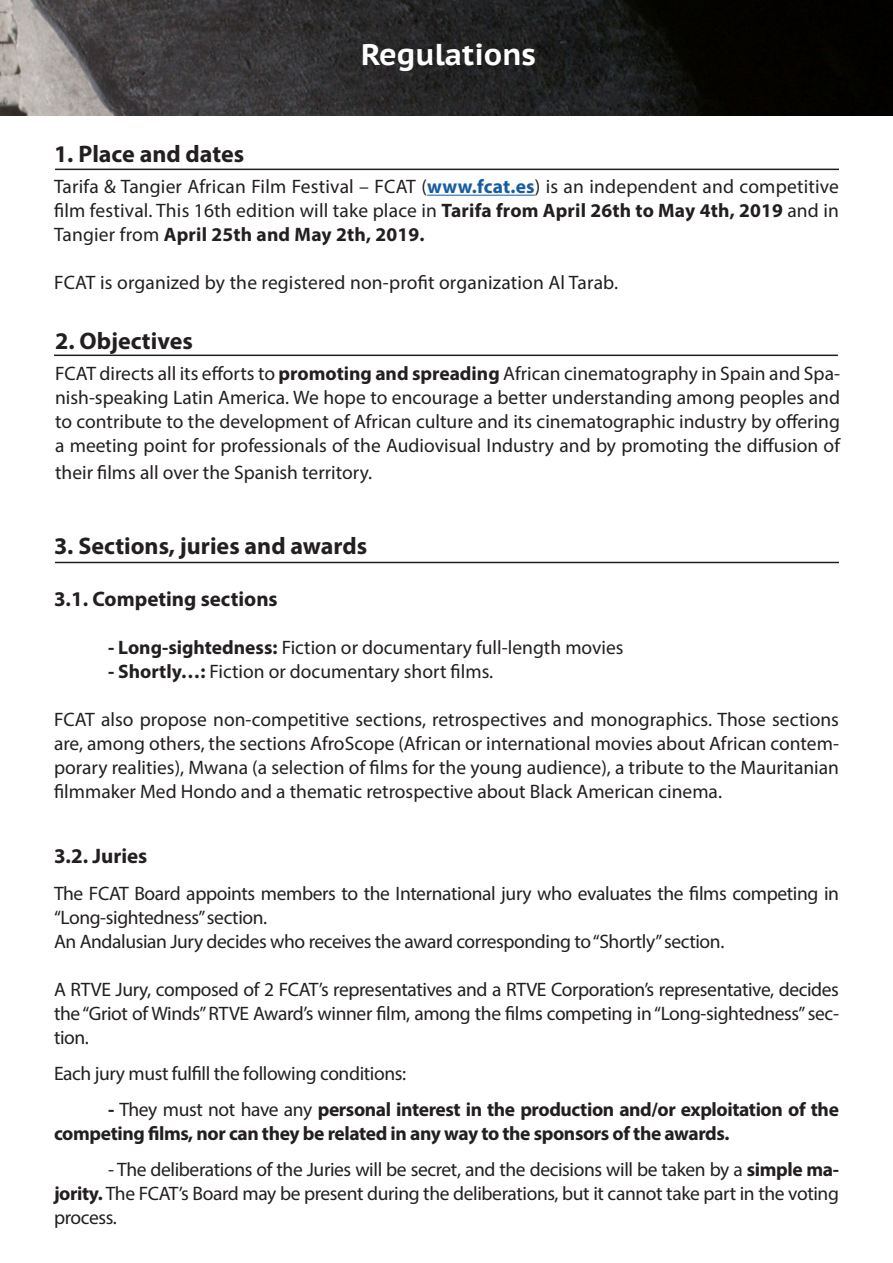
<style>
.page{position:relative;width:893px;height:1263px;background:#fff}
.page>*{position:absolute;margin:0;border:0;box-sizing:border-box;transform-origin:0 0}
.t1{font:700 30px "PT Sans Caption";color:#fff}
.t2{font:700 24px "Myriad Pro";color:#231f20}
.t3{font:700 21px "Myriad Pro";color:#231f20}
.t4{font:19.5px/24px "Myriad Pro";letter-spacing:-.015em;color:#231f20;text-align:justify}
.t5{font:700 19.5px/24px "Myriad Pro";letter-spacing:-.02em;color:#231f20}
.t6{font:19.5px "Myriad Pro";letter-spacing:.01em;color:#231f20}
.s1{font-weight:700;color:#175d9e}
.s2{font-weight:700}
.s3{font-weight:400}
</style>
<div class="page">
<hr style="left:427px;top:195px;width:108px;height:1px;background:#175d9e">
<hr style="left:55px;top:562px;width:784px;height:1px;background:#231f20">
<hr style="left:55px;top:169px;width:784px;height:1px;background:#231f20">
<hr style="left:54px;top:355px;width:784px;height:1px;background:#231f20">
<img style="left:0;top:0;width:893px;height:115px">
<p class="t1" style="left:361px;top:34px;width:176px">Regulations</p>
<p class="t2" style="left:54px;top:138px;width:192px">1. Place and dates</p>
<p class="t4" style="left:54px;top:174px;width:786px">Tarifa &amp; Tangier African Film Festival – FCAT (<span class="s1">www.fcat.es</span>) is an independent and competitive film festival. This 16th edition will take place in <span class="s2">Tarifa from April 26th to May 4th, 2019</span> and in Tangier from <span class="s2">April 25th and May 2th, 2019.</span></p>
<p class="t6" style="left:54px;top:271px;width:566px">FCAT is organized by the registered non-profit organization Al Tarab.</p>
<p class="t2" style="left:55px;top:325px;width:139px">2. Objectives</p>
<p class="t4" style="left:55px;top:361px;width:786px">FCAT directs all its efforts to <span class="s2">promoting and spreading</span> African cinematography in Spain and Spa&shy;nish-speaking Latin America. We hope to encourage a better understanding among peoples and to contribute to the development of African culture and its cinematographic industry by offering a meeting point for professionals of the Audiovisual Industry and by promoting the diffusion of</p>
<p class="t4" style="left:55px;top:460px;width:319px">their films all over the Spanish territory.</p>
<p class="t2" style="left:54px;top:530px;width:315px">3. Sections, juries and awards</p>
<p class="t3" style="left:54px;top:585px;width:225px">3.1. Competing sections</p>
<p class="t4" style="left:108px;top:635px;width:517px"><span class="s2">- Long-sightedness:</span> Fiction or documentary full-length movies</p>
<p class="t4" style="left:108px;top:659px;width:387px"><span class="s2">- Shortly…:</span> Fiction or documentary short films.</p>
<p class="t4" style="left:54px;top:707px;width:786px">FCAT also propose non-competitive sections, retrospectives and monographics. Those sections are, among others, the sections AfroScope (African or international movies about African contem&shy;porary realities), Mwana (a selection of films for the young audience), a tribute to the Mauritanian filmmaker Med Hondo and a thematic retrospective about Black American cinema.</p>
<p class="t3" style="left:54px;top:842px;width:95px">3.2. Juries</p>
<p class="t4" style="left:54px;top:881px;width:786px">The FCAT Board appoints members to the International jury who evaluates the films competing in “Long-sightedness” section.</p>
<p class="t4" style="left:54px;top:929px;width:672px">An Andalusian Jury decides who receives the award corresponding to “Shortly” section.</p>
<p class="t4" style="left:54px;top:977px;width:786px">A RTVE Jury, composed of 2 FCAT’s representatives and a RTVE Corporation’s representative, decides the “Griot of Winds” RTVE Award’s winner film, among the films competing in “Long-sightedness” sec&shy;tion.</p>
<p class="t4" style="left:54px;top:1061px;width:354px">Each jury must fulfill the following conditions:</p>
<p class="t5" style="left:54px;top:1097px;width:786px;text-indent:54px">- <span class="s3">They must not have any</span> personal interest in the production and/or exploitation of the competing films, nor can they be related in any way to the sponsors of the awards.</p>
<p class="t4" style="left:54px;top:1157px;width:786px;text-indent:54px">- The deliberations of the Juries will be secret, and the decisions will be taken by a <span class="s2">simple ma&shy;jority.</span> The FCAT’s Board may be present during the deliberations, but it cannot take part in the voting process.</p>
</div>
